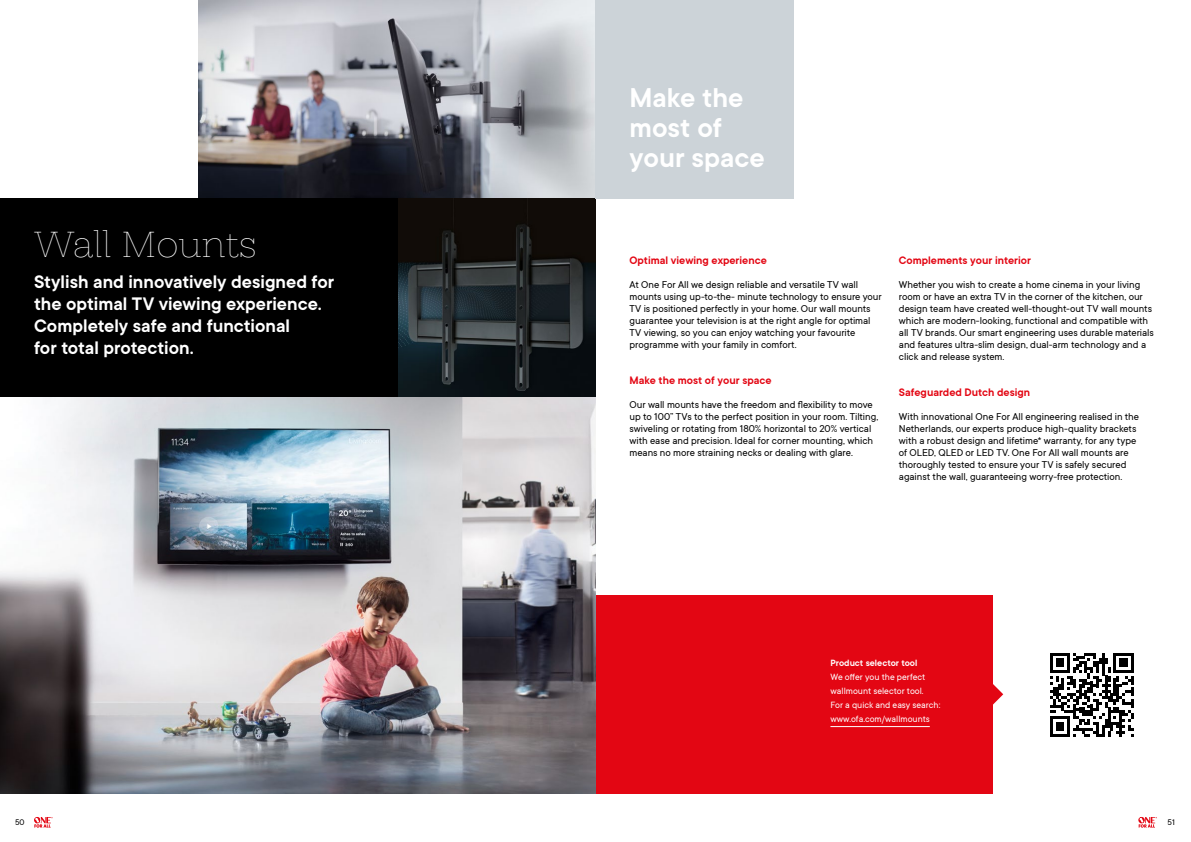
<style>
.page{position:relative;width:1191px;height:842px;background:#fff}
.page>*{position:absolute;margin:0;border:0;box-sizing:border-box;transform-origin:0 0}
.t1{font:200 36px "Hernandez Niu";color:#fff}
.t2{font:600 30px/30px "TT Commons";color:#fff}
.t3{font:600 20px/22px "TT Commons";color:#fff}
.t4{font:600 12px "TT Commons";color:#e30613}
.t5{font:11px/12px "TT Commons";letter-spacing:-.005em;color:#000}
.t6{font:10px/14px "TT Commons";color:#fff}
.t7{font:600 10px "TT Commons";color:#fff}
.t8{font:9px "TT Commons";color:#000}
</style>
<div class="page">
<svg style="left:34px;top:817px;width:19px;height:11px"></svg>
<svg style="left:1138px;top:817px;width:19px;height:11px"></svg>
<img style="left:0;top:397px;width:595px;height:397px">
<img style="left:198px;top:0;width:397px;height:198px">
<img style="left:397px;top:198px;width:198px;height:199px">
<div style="left:0;top:198px;width:397px;height:199px;background:#000"></div>
<div style="left:595px;top:0;width:199px;height:199px;background:#ccd3d8"></div>
<div style="left:595px;top:595px;width:397px;height:199px;background:#e30613"></div>
<svg style="left:992px;top:675px;width:11px;height:38px"></svg>
<hr style="left:830px;top:726px;width:99px;height:1px;background:#fff">
<svg style="left:1050px;top:653px;width:83px;height:83px"></svg>
<h1 class="t1" style="left:34px;top:222px;width:224px">Wall Mounts</h1>
<h3 class="t3" style="left:34px;top:271px;width:302px">Stylish and innovatively designed for the optimal TV viewing experience.<br>Completely safe and functional<br>for total protection.</h3>
<h2 class="t2" style="left:629px;top:83px;width:137px">Make the most of your space</h2>
<p class="t4" style="left:629px;top:254px;width:139px">Optimal viewing experience</p>
<p class="t5" style="left:629px;top:279px;width:254px">At One For All we design reliable and versatile TV wall mounts using up-to-the- minute technology to ensure your TV is positioned perfectly in your home. Our wall mounts guarantee your television is at the right angle for optimal TV viewing, so you can enjoy watching your favourite programme with your family in comfort.</p>
<p class="t4" style="left:629px;top:374px;width:144px">Make the most of your space</p>
<p class="t5" style="left:629px;top:399px;width:250px">Our wall mounts have the freedom and flexibility to move up to 100” TVs to the perfect position in your room. Tilting, swiveling or rotating from 180% horizontal to 20% vertical with ease and precision. Ideal for corner mounting, which means no more straining necks or dealing with glare.</p>
<p class="t4" style="left:899px;top:254px;width:133px">Complements your interior</p>
<p class="t5" style="left:899px;top:279px;width:256px">Whether you wish to create a home cinema in your living room or have an extra TV in the corner of the kitchen, our design team have created well-thought-out TV wall mounts which are modern-looking, functional and compatible with all TV brands. Our smart engineering uses durable materials and features ultra-slim design, dual-arm technology and a click and release system.</p>
<p class="t4" style="left:899px;top:386px;width:133px">Safeguarded Dutch design</p>
<p class="t5" style="left:899px;top:411px;width:242px">With innovational One For All engineering realised in the Netherlands, our experts produce high-quality brackets with a robust design and lifetime* warranty, for any type of OLED, QLED or LED TV. One For All wall mounts are thoroughly tested to ensure your TV is safely secured against the wall, guaranteeing worry-free protection.</p>
<p class="t7" style="left:830px;top:657px;width:88px">Product selector tool</p>
<p class="t6" style="left:830px;top:670px;width:111px">We offer you the perfect wallmount selector tool.<br>For a quick and easy search: www.ofa.com/wallmounts</p>
<p class="t8" style="left:15px;top:818px;width:11px">50</p>
<p class="t8" style="left:1167px;top:818px;width:9px">51</p>
</div>
